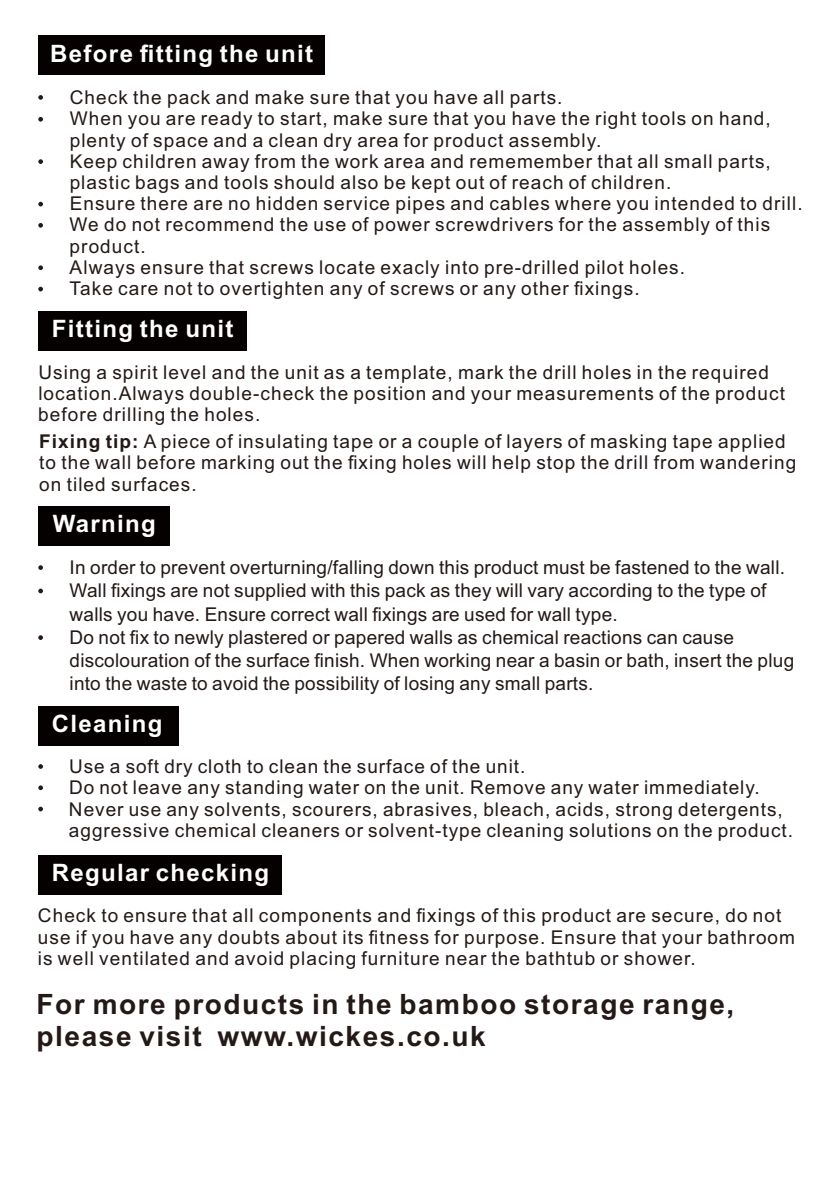
<style>
.page{position:relative;width:840px;height:1191px;background:#fff}
.page>*{position:absolute;margin:0;border:0;box-sizing:border-box;transform-origin:0 0}
.t1{font:700 28px/31.2px "Arial";letter-spacing:.055em;color:#231916}
.t2{font:700 24px "Arial";letter-spacing:.055em;color:#fff}
.t3{font:19px/21.2px "Arial";letter-spacing:.055em;color:#231916}
.t4{font:19px/23.2px "Arial";letter-spacing:.01em;color:#231916}
.s1{font-weight:700}
</style>
<div class="page">
<div style="left:38px;top:855px;width:244px;height:39px;background:#060101"></div>
<div style="left:38px;top:706px;width:140px;height:39px;background:#060101"></div>
<div style="left:38px;top:506px;width:131px;height:39px;background:#060101"></div>
<div style="left:38px;top:312px;width:208px;height:39px;background:#060101"></div>
<div style="left:38px;top:36px;width:286px;height:39px;background:#060101"></div>
<svg style="left:38px;top:95px;width:5px;height:5px"></svg>
<svg style="left:38px;top:117px;width:5px;height:5px"></svg>
<svg style="left:38px;top:159px;width:5px;height:5px"></svg>
<svg style="left:38px;top:202px;width:5px;height:4px"></svg>
<svg style="left:38px;top:223px;width:5px;height:5px"></svg>
<svg style="left:38px;top:265px;width:5px;height:5px"></svg>
<svg style="left:38px;top:287px;width:5px;height:4px"></svg>
<svg style="left:38px;top:764px;width:5px;height:5px"></svg>
<svg style="left:38px;top:785px;width:5px;height:5px"></svg>
<svg style="left:38px;top:806px;width:5px;height:5px"></svg>
<svg style="left:38px;top:565px;width:5px;height:5px"></svg>
<svg style="left:38px;top:588px;width:5px;height:5px"></svg>
<svg style="left:38px;top:635px;width:5px;height:5px"></svg>
<p class="t2" style="left:50px;top:44px;width:264px">Before fitting the unit</p>
<p class="t3" style="left:70px;top:89px;width:734px">Check the pack and make sure that you have all parts.<br>When you are ready to start, make sure that you have the right tools on hand, plenty of space and a clean dry area for product assembly.<br>Keep children away from the work area and rememember that all small parts, plastic bags and tools should also be kept out of reach of children.<br>Ensure there are no hidden service pipes and cables where you intended to drill.<br>We do not recommend the use of power screwdrivers for the assembly of this product.<br>Always ensure that screws locate exacly into pre-drilled pilot holes.<br>Take care not to overtighten any of screws or any other fixings.</p>
<p class="t2" style="left:52px;top:320px;width:183px">Fitting the unit</p>
<p class="t3" style="left:38px;top:363px;width:747px">Using a spirit level and the unit as a template, mark the drill holes in the required location.Always double-check the position and your measurements of the product before drilling the holes.</p>
<p class="t3" style="left:39px;top:432px;width:758px"><span class="s1">Fixing tip:</span> A piece of insulating tape or a couple of layers of masking tape applied to the wall before marking out the fixing holes will help stop the drill from wandering on tiled surfaces.</p>
<p class="t2" style="left:53px;top:514px;width:105px">Warning</p>
<p class="t4" style="left:69px;top:557px;width:725px">In order to prevent overturning/falling down this product must be fastened to the wall.<br>Wall fixings are not supplied with this pack as they will vary according to the type of walls you have. Ensure correct wall fixings are used for wall type.<br>Do not fix to newly plastered or papered walls as chemical reactions can cause discolouration of the surface finish. When working near a basin or bath, insert the plug into the waste to avoid the possibility of losing any small parts.</p>
<p class="t2" style="left:52px;top:714px;width:112px">Cleaning</p>
<p class="t3" style="left:69px;top:757px;width:725px">Use a soft dry cloth to clean the surface of the unit.<br>Do not leave any standing water on the unit. Remove any water immediately.<br>Never use any solvents, scourers, abrasives, bleach, acids, strong detergents, aggressive chemical cleaners or solvent-type cleaning solutions on the product.</p>
<p class="t2" style="left:52px;top:863px;width:219px">Regular checking</p>
<p class="t3" style="left:38px;top:907px;width:758px">Check to ensure that all components and fixings of this product are secure, do not use if you have any doubts about its fitness for purpose. Ensure that your bathroom is well ventilated and avoid placing furniture near the bathtub or shower.</p>
<h1 class="t1" style="left:37px;top:991px;width:698px">For more products in the bamboo storage range, please visit www.wickes.co.uk</h1>
</div>
